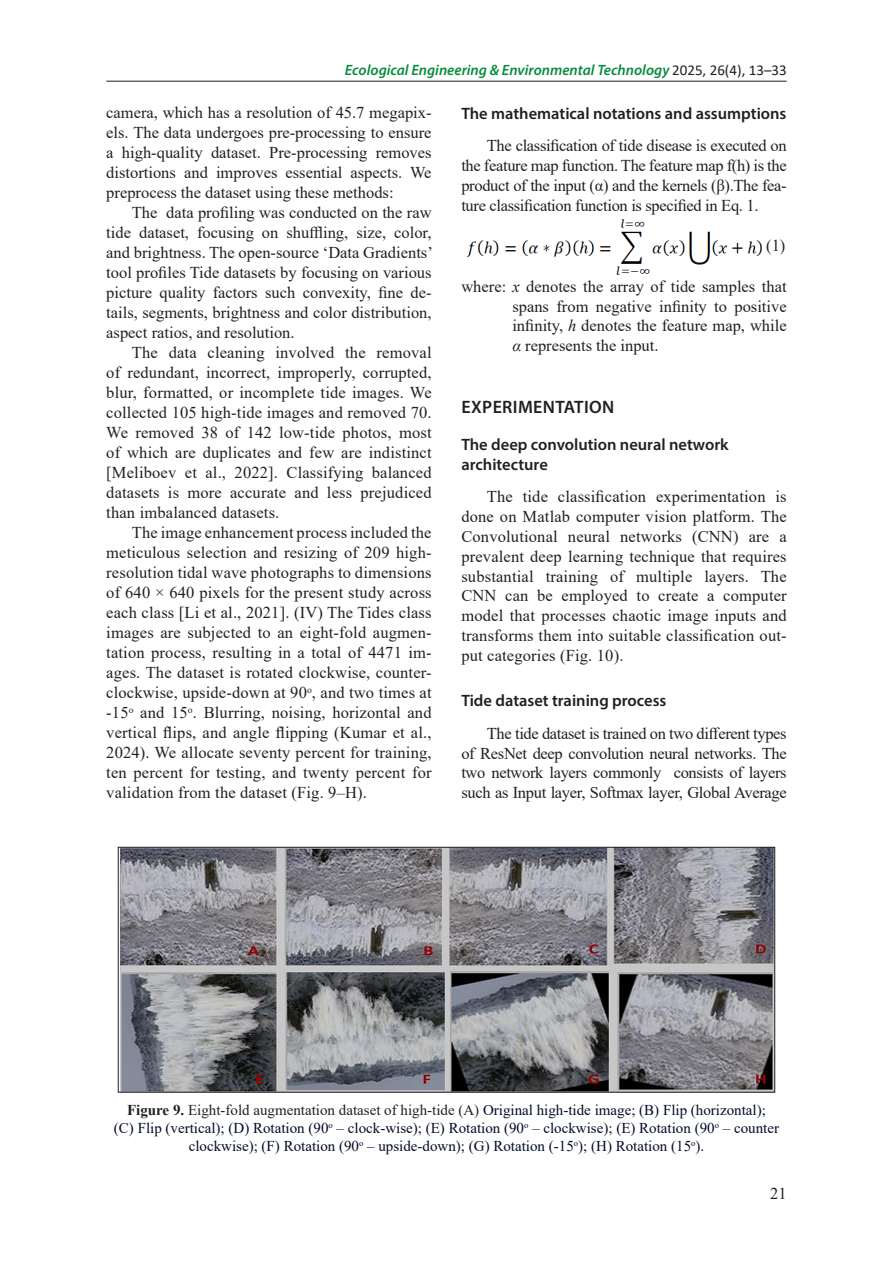
<style>
.page{position:relative;width:893px;height:1263px;background:#fff}
.page>*{position:absolute;margin:0;border:0;box-sizing:border-box;transform-origin:0 0}
.Heading_1{font:600 18px "Myriad Pro";letter-spacing:.02em;color:#231f20}
.Base_Text{font:16.5px/20px "Times New Roman";color:#231f20;text-align:justify}
.Objaśnienia_do_wzorów{font:16.5px/19.8px "Times New Roman";color:#231f20;text-align:justify}
.Heading_2{font:600 16.5px "Myriad Pro";color:#231f20}
.Heading_2_za_H1{font:600 16.5px/19.8px "Myriad Pro";color:#231f20}
.wzory_paragraf{font:16.5px "Times New Roman";color:#231f20}
.Figure{font:15px/18px "Times New Roman";color:#040c28;text-align:center}
.Figure-2{font:15px "Times New Roman";color:#231f20}
.t1{font:italic 600 15px "Myriad Pro";color:#088b3c}
.s1{font-family:"Calibri";font-weight:400;font-style:normal;color:#231f20}
.s2{font-style:italic}
.s3{font-weight:700}
.s4{color:#040c28}
</style>
<div class="page">
<hr style="left:106px;top:81px;width:681px;height:1px;background:#231f20">
<img style="left:467px;top:219px;width:295px;height:55px">
<img style="left:120px;top:849px;width:653px;height:241px">
<div style="left:118px;top:847px;width:657px;height:245px;border:1px solid #231f20"></div>
<p class="t1" style="left:345px;top:60px;width:443px">Ecological Engineering &amp; Environmental Technology <span class="s1">2025, 26(4), 13–33</span></p>
<p class="Base_Text" style="left:106px;top:102px;width:327px">camera, which has a resolution of 45.7 megapix&shy;els. The data undergoes pre-processing to ensure a high-quality dataset. Pre-processing removes distortions and improves essential aspects. We preprocess the dataset using these methods:</p>
<p class="Base_Text" style="left:106px;top:202px;width:328px;text-indent:26px">The data profiling was conducted on the raw tide dataset, focusing on shuffling, size, color, and brightness. The open-source ‘Data Gradients’ tool profiles Tide datasets by focusing on various picture quality factors such convexity, fine de&shy;tails, segments, brightness and color distribution, aspect ratios, and resolution.</p>
<p class="Base_Text" style="left:106px;top:342px;width:327px;text-indent:26px">The data cleaning involved the removal of redundant, incorrect, improperly, corrupted, blur, formatted, or incomplete tide images. We collected 105 high-tide images and removed 70.<br>We removed 38 of 142 low-tide photos, most of which are duplicates and few are indistinct [Meliboev et al., 2022]. Classifying balanced datasets is more accurate and less prejudiced than imbalanced datasets.</p>
<p class="Base_Text" style="left:106px;top:522px;width:327px;text-indent:26px">The image enhancement process included the meticulous selection and resizing of 209 high&shy;resolution tidal wave photographs to dimensions of 640 × 640 pixels for the present study across each class [Li et al., 2021]. (IV) The Tides class images are subjected to an eight-fold augmen&shy;tation process, resulting in a total of 4471 im&shy;ages. The dataset is rotated clockwise, counter&shy;clockwise, upside-down at 90<sup>o</sup>, and two times at -15<sup>o</sup> and 15<sup>o</sup>. Blurring, noising, horizontal and vertical flips, and angle flipping (Kumar et al., 2024). We allocate seventy percent for training, ten percent for testing, and twenty percent for validation from the dataset (Fig. 9–H).</p>
<p class="Heading_2" style="left:461px;top:103px;width:327px">The mathematical notations and assumptions</p>
<p class="Base_Text" style="left:461px;top:135px;width:327px;text-indent:26px">The classification of tide disease is executed on the feature map function. The feature map f(h) is the product of the input (α) and the kernels (β).The fea&shy;ture classification function is specified in Eq. 1.</p>
<p class="wzory_paragraf" style="left:766px;top:234px;width:21px">(1)</p>
<p class="Objaśnienia_do_wzorów" style="left:512px;top:276px;width:276px;text-indent:-51px">where: <span class="s2">x</span> denotes the array of tide samples that spans from negative infinity to positive infinity, <span class="s2">h</span> denotes the feature map, while <span class="s2">α</span> represents the input.</p>
<p class="Heading_1" style="left:462px;top:396px;width:154px">EXPERIMENTATION</p>
<p class="Heading_2_za_H1" style="left:461px;top:434px;width:269px">The deep convolution neural network architecture</p>
<p class="Base_Text" style="left:461px;top:486px;width:327px;text-indent:26px">The tide classification experimentation is done on Matlab computer vision platform. The Convolutional neural networks (CNN) are a prevalent deep learning technique that requires substantial training of multiple layers. The CNN can be employed to create a computer model that processes chaotic image inputs and transforms them into suitable classification out&shy;put categories (Fig. 10).</p>
<p class="Heading_2" style="left:461px;top:690px;width:207px">Tide dataset training process</p>
<p class="Base_Text" style="left:461px;top:723px;width:327px;text-indent:26px">The tide dataset is trained on two different types of ResNet deep convolution neural networks. The two network layers commonly consists of layers such as Input layer, Softmax layer, Global Average</p>
<p class="Figure-2" style="left:127px;top:1100px;width:640px"><span class="s3">Figure 9.</span> Eight-fold augmentation dataset of high-tide (A) <span class="s4">Original high-tide image; (B) Flip (horizontal);</span></p>
<p class="Figure" style="left:114px;top:1119px;width:667px">(C) Flip (vertical); (D) Rotation (90<sup>o</sup> – clock-wise); (E) Rotation (90<sup>o</sup> – clockwise); (E) Rotation (90<sup>o</sup> – counter clockwise); (F) Rotation (90<sup>o</sup> – upside-down); (G) Rotation (-15<sup>o</sup>); (H) Rotation (15<sup>o</sup>).</p>
<p class="Base_Text" style="left:770px;top:1183px;width:18px">21</p>
</div>
